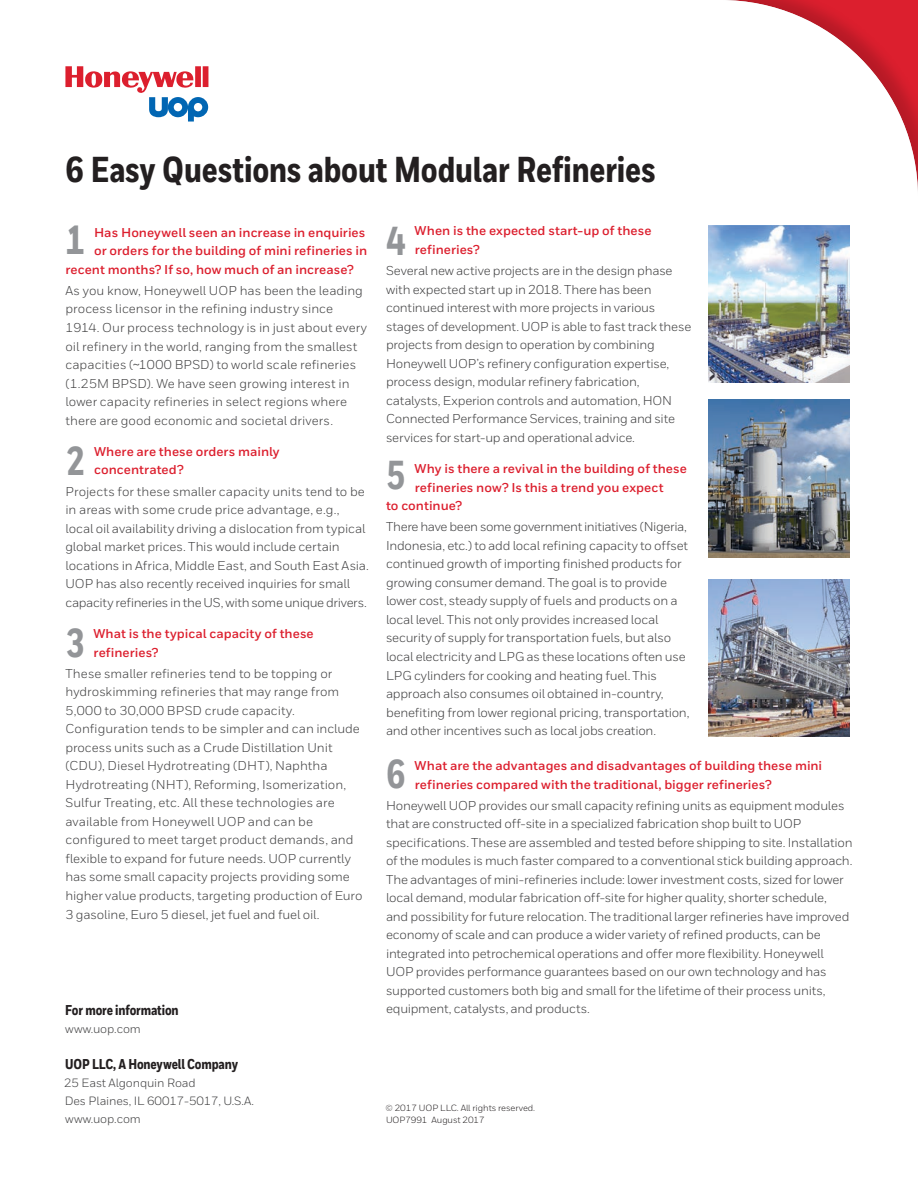
<style>
.page{position:relative;width:918px;height:1188px;background:#fff}
.page>*{position:absolute;margin:0;border:0;box-sizing:border-box;transform-origin:0 0}
.t1{font:800 40.35px "Honeywell Cond";color:#939598;scale:.92 1}
.Datasheet__Title_1{font:800 36px "Honeywell Cond";letter-spacing:-.005em;color:#231f20}
.Cover__Address_Block{font:800 14.25px "Honeywell Cond";letter-spacing:-.01em;color:#231f20}
.Body__less_space{font:12.9px/18.6px "Honeywell Sans";letter-spacing:-.01em;color:#3e3e3f}
.Heading_2__11_15{font:700 12.9px/18.5px "Honeywell Sans";color:#dc1f2e}
.Cover__Address_Block-2{font:12px "Honeywell Sans";letter-spacing:-.01em;color:#3e3e3f}
.Cover__Copyright{font:9px "Honeywell Sans";letter-spacing:-.01em;color:#231f20}
</style>
<div class="page">
<svg style="left:65px;top:66px;width:143px;height:56px"></svg>
<img style="left:708px;top:226px;width:142px;height:157px">
<img style="left:708px;top:400px;width:142px;height:157px">
<img style="left:708px;top:580px;width:142px;height:157px">
<p class="Datasheet__Title_1" style="left:65px;top:147px;width:592px">6 Easy Questions about Modular Refineries</p>
<p class="t1" style="left:386px;top:216px;width:23px">4</p>
<p class="Heading_2__11_15" style="left:415px;top:222px;width:238px">When is the expected start-up of these refineries?</p>
<p class="Body__less_space" style="left:386px;top:261px;width:307px">Several new active projects are in the design phase with expected start up in 2018. There has been continued interest with more projects in various stages of development. UOP is able to fast track these projects from design to operation by combining Honeywell UOP’s refinery configuration expertise, process design, modular refinery fabrication, catalysts, Experion controls and automation, HON Connected Performance Services, training and site services for start-up and operational advice.</p>
<p class="t1" style="left:386px;top:451px;width:23px">5</p>
<p class="Heading_2__11_15" style="left:415px;top:460px;width:274px">Why is there a revival in the building of these</p>
<p class="t1" style="left:65px;top:216px;width:23px">1</p>
<p class="Heading_2__11_15" style="left:94px;top:223px;width:273px">Has Honeywell seen an increase in enquiries</p>
<p class="Heading_2__11_15" style="left:94px;top:242px;width:275px">or orders for the building of mini refineries in</p>
<p class="Heading_2__11_15" style="left:65px;top:260px;width:290px">recent months? If so, how much of an increase?</p>
<p class="Body__less_space" style="left:65px;top:281px;width:303px">As you know, Honeywell UOP has been the leading process licensor in the refining industry since 1914. Our process technology is in just about every oil refinery in the world, ranging from the smallest capacities (~1000 BPSD) to world scale refineries (1.25M BPSD). We have seen growing interest in lower capacity refineries in select regions where there are good economic and societal drivers.</p>
<p class="t1" style="left:65px;top:436px;width:23px">2</p>
<p class="Heading_2__11_15" style="left:94px;top:443px;width:187px">Where are these orders mainly concentrated?</p>
<p class="Body__less_space" style="left:65px;top:482px;width:305px">Projects for these smaller capacity units tend to be in areas with some crude price advantage, e.g., local oil availability driving a dislocation from typical global market prices. This would include certain locations in Africa, Middle East, and South East Asia.<br>UOP has also recently received inquiries for small capacity refineries in the US, with some unique drivers.</p>
<p class="t1" style="left:65px;top:618px;width:23px">3</p>
<p class="Heading_2__11_15" style="left:93px;top:625px;width:222px">What is the typical capacity of these refineries?</p>
<p class="Body__less_space" style="left:65px;top:664px;width:299px">These smaller refineries tend to be topping or hydroskimming refineries that may range from 5,000 to 30,000 BPSD crude capacity.<br>Configuration tends to be simpler and can include process units such as a Crude Distillation Unit (CDU), Diesel Hydrotreating (DHT), Naphtha Hydrotreating (NHT), Reforming, Isomerization, Sulfur Treating, etc. All these technologies are available from Honeywell UOP and can be configured to meet target product demands, and flexible to expand for future needs. UOP currently has some small capacity projects providing some higher value products, targeting production of Euro 3 gasoline, Euro 5 diesel, jet fuel and fuel oil.</p>
<p class="Heading_2__11_15" style="left:415px;top:478px;width:250px">refineries now? Is this a trend you expect</p>
<p class="Heading_2__11_15" style="left:386px;top:497px;width:78px">to continue?</p>
<p class="Body__less_space" style="left:386px;top:518px;width:305px">There have been some government initiatives (Nigeria, Indonesia, etc.) to add local refining capacity to offset continued growth of importing finished products for growing consumer demand. The goal is to provide lower cost, steady supply of fuels and products on a local level. This not only provides increased local security of supply for transportation fuels, but also local electricity and LPG as these locations often use LPG cylinders for cooking and heating fuel. This approach also consumes oil obtained in-country, benefiting from lower regional pricing, transportation, and other incentives such as local jobs creation.</p>
<p class="t1" style="left:386px;top:750px;width:23px">6</p>
<p class="Heading_2__11_15" style="left:415px;top:757px;width:409px">What are the advantages and disadvantages of building these mini refineries compared with the traditional, bigger refineries?</p>
<p class="Body__less_space" style="left:386px;top:796px;width:468px">Honeywell UOP provides our small capacity refining units as equipment modules that are constructed off-site in a specialized fabrication shop built to UOP specifications. These are assembled and tested before shipping to site. Installation of the modules is much faster compared to a conventional stick building approach.<br>The advantages of mini-refineries include: lower investment costs, sized for lower local demand, modular fabrication off-site for higher quality, shorter schedule,<br>and possibility for future relocation. The traditional larger refineries have improved economy of scale and can produce a wider variety of refined products, can be integrated into petrochemical operations and offer more flexibility. Honeywell UOP provides performance guarantees based on our own technology and has supported customers both big and small for the lifetime of their process units, equipment, catalysts, and products.</p>
<p class="Cover__Address_Block" style="left:65px;top:1001px;width:115px">For more information</p>
<p class="Cover__Address_Block-2" style="left:65px;top:1022px;width:77px">www.uop.com</p>
<p class="Cover__Address_Block" style="left:65px;top:1055px;width:174px">UOP LLC, A Honeywell Company</p>
<p class="Cover__Address_Block-2" style="left:64px;top:1076px;width:133px">25 East Algonquin Road</p>
<p class="Cover__Address_Block-2" style="left:65px;top:1094px;width:191px">Des Plaines, IL 60017-5017, U.S.A.</p>
<p class="Cover__Address_Block-2" style="left:65px;top:1112px;width:77px">www.uop.com</p>
<p class="Cover__Copyright" style="left:385px;top:1103px;width:151px">© 2017 UOP LLC. All rights reserved.</p>
<p class="Cover__Copyright" style="left:386px;top:1115px;width:100px">UOP7991 August 2017</p>
</div>
